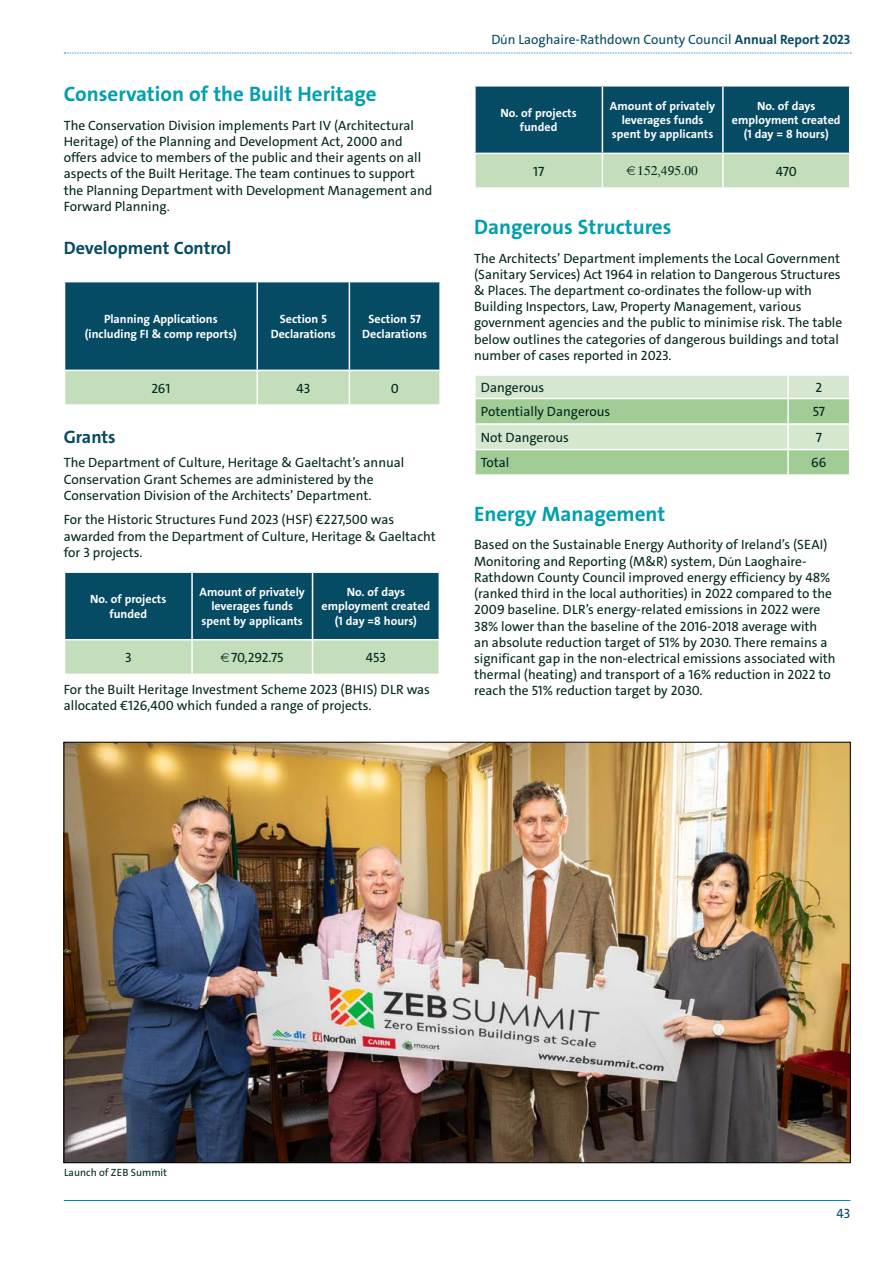
<style>
.page{position:relative;width:893px;height:1263px;background:#fff}
.page>*{position:absolute;margin:0;border:0;box-sizing:border-box;transform-origin:0 0}
.t1{font:700 21px "The Sans";color:#00a0af}
.t2{font:700 18px "The Sans";color:#064b64}
.t3{font:13.5px/16.2px "The Sans Trial";color:#00271e}
.t4{font:13.5px "The Sans Trial";color:#064b64}
.t5{font:700 12px/14.4px "The Sans";color:#fff;text-align:center}
.t6{font:10.5px "The Sans Trial";color:#00271e}
.s1{font-family:"Helvetica";font-size:12.75px}
.s2{font-weight:700}
.s3{font-family:"Helvetica";font-size:12px}
</style>
<div class="page">
<svg style="left:65px;top:282px;width:374px;height:122px;background:#3b747d"></svg>
<hr style="left:256px;top:282px;width:2px;height:88px;background:#fff">
<hr style="left:256px;top:371px;width:2px;height:33px;background:#fff">
<hr style="left:349px;top:282px;width:1px;height:88px;background:#fff">
<hr style="left:64px;top:370px;width:193px;height:1px;background:#fff">
<hr style="left:257px;top:370px;width:92px;height:1px;background:#fff">
<hr style="left:349px;top:370px;width:92px;height:1px;background:#fff">
<hr style="left:349px;top:371px;width:1px;height:33px;background:#fff">
<svg style="left:475px;top:375px;width:375px;height:100px;background:#c0dbb6"></svg>
<img style="left:66px;top:744px;width:782px;height:417px">
<svg style="left:64px;top:53px;width:787px;height:1px"></svg>
<hr style="left:64px;top:1200px;width:786px;height:1px;background:#0084cb">
<svg style="left:65px;top:572px;width:374px;height:102px;background:#4c8085"></svg>
<svg style="left:475px;top:86px;width:375px;height:102px;background:#4b8085"></svg>
<h1 class="t1" style="left:64px;top:80px;width:314px">Conservation of the Built Heritage</h1>
<p class="t3" style="left:64px;top:118px;width:370px">The Conservation Division implements Part IV (Architectural Heritage) of the Planning and Development Act, 2000 and offers advice to members of the public and their agents on all aspects of the Built Heritage. The team continues to support the Planning Department with Development Management and Forward Planning.</p>
<h2 class="t2" style="left:64px;top:236px;width:169px">Development Control</h2>
<p class="t5" style="left:85px;top:312px;width:153px">Planning Applications (including FI &amp; comp reports)</p>
<p class="t5" style="left:271px;top:312px;width:67px">Section 5<br>Declarations</p>
<p class="t5" style="left:362px;top:312px;width:67px">Section 57<br>Declarations</p>
<p class="t3" style="left:151px;top:381px;width:20px">261</p>
<p class="t3" style="left:296px;top:381px;width:15px">43</p>
<p class="t3" style="left:391px;top:381px;width:10px">0</p>
<h2 class="t2" style="left:64px;top:425px;width:53px">Grants</h2>
<p class="t3" style="left:64px;top:456px;width:342px">The Department of Culture, Heritage &amp; Gaeltacht’s annual<br>Conservation Grant Schemes are administered by the<br>Conservation Division of the Architects’ Department.</p>
<p class="t3" style="left:64px;top:513px;width:373px">For the Historic Structures Fund 2023 (HSF) €227,500 was awarded from the Department of Culture, Heritage &amp; Gaeltacht for 3 projects.</p>
<p class="t5" style="left:90px;top:592px;width:78px">No. of projects funded</p>
<p class="t5" style="left:200px;top:585px;width:107px">Amount of privately leverages funds spent by applicants</p>
<p class="t5" style="left:322px;top:585px;width:110px">No. of days employment created (1 day =8 hours)</p>
<p class="t3" style="left:125px;top:650px;width:8px">3</p>
<p class="t3" style="left:231px;top:650px;width:54px">70,292.75</p>
<p class="t3" style="left:366px;top:650px;width:22px">453</p>
<p class="t3" style="left:64px;top:682px;width:368px">For the Built Heritage Investment Scheme 2023 (BHIS) DLR was allocated €126,400 which funded a range of projects.</p>
<p class="t4" style="left:491px;top:34px;width:360px">D<span class="s1">ú</span>n Laoghaire-Rathdown County Council <span class="s2">Annual Report 2023</span></p>
<p class="t5" style="left:501px;top:106px;width:78px">No. of projects funded</p>
<p class="t5" style="left:610px;top:99px;width:107px">Amount of privately leverages funds spent by applicants</p>
<p class="t5" style="left:732px;top:99px;width:110px">No. of days employment created (1 day = 8 hours)</p>
<p class="t3" style="left:533px;top:164px;width:13px">17</p>
<p class="t3" style="left:776px;top:164px;width:23px">470</p>
<h1 class="t1" style="left:474px;top:213px;width:199px">Dangerous Structures</h1>
<p class="t3" style="left:474px;top:251px;width:370px">The Architects’ Department implements the Local Government (Sanitary Services) Act 1964 in relation to Dangerous Structures &amp; Places. The department co-ordinates the follow-up with Building Inspectors, Law, Property Management, various government agencies and the public to minimise risk. The table below outlines the categories of dangerous buildings and total number of cases reported in 2023.</p>
<p class="t3" style="left:481px;top:380px;width:65px">Dangerous</p>
<p class="t3" style="left:815px;top:380px;width:8px">2</p>
<p class="t3" style="left:481px;top:405px;width:131px">Potentially Dangerous</p>
<p class="t3" style="left:813px;top:405px;width:14px">57</p>
<p class="t3" style="left:481px;top:430px;width:90px">Not Dangerous</p>
<p class="t3" style="left:816px;top:430px;width:8px">7</p>
<p class="t3" style="left:481px;top:456px;width:30px">Total</p>
<p class="t3" style="left:811px;top:456px;width:17px">66</p>
<h1 class="t1" style="left:474px;top:500px;width:193px">Energy Management</h1>
<p class="t3" style="left:474px;top:538px;width:363px">Based on the Sustainable Energy Authority of Ireland’s (SEAI)<br>Monitoring and Reporting (M&amp;R) system, D<span class="s3">ú</span>n Laoghaire-Rathdown County Council improved energy efficiency by 48% (ranked third in the local authorities) in 2022 compared to the 2009 baseline. DLR’s energy-related emissions in 2022 were 38% lower than the baseline of the 2016-2018 average with<br>an absolute reduction target of 51% by 2030. There remains a significant gap in the non-electrical emissions associated with thermal (heating) and transport of a 16% reduction in 2022 to reach the 51% reduction target by 2030.</p>
<p class="t6" style="left:64px;top:1167px;width:104px">Launch of ZEB Summit</p>
<p class="t4" style="left:836px;top:1207px;width:15px">43</p>
</div>
